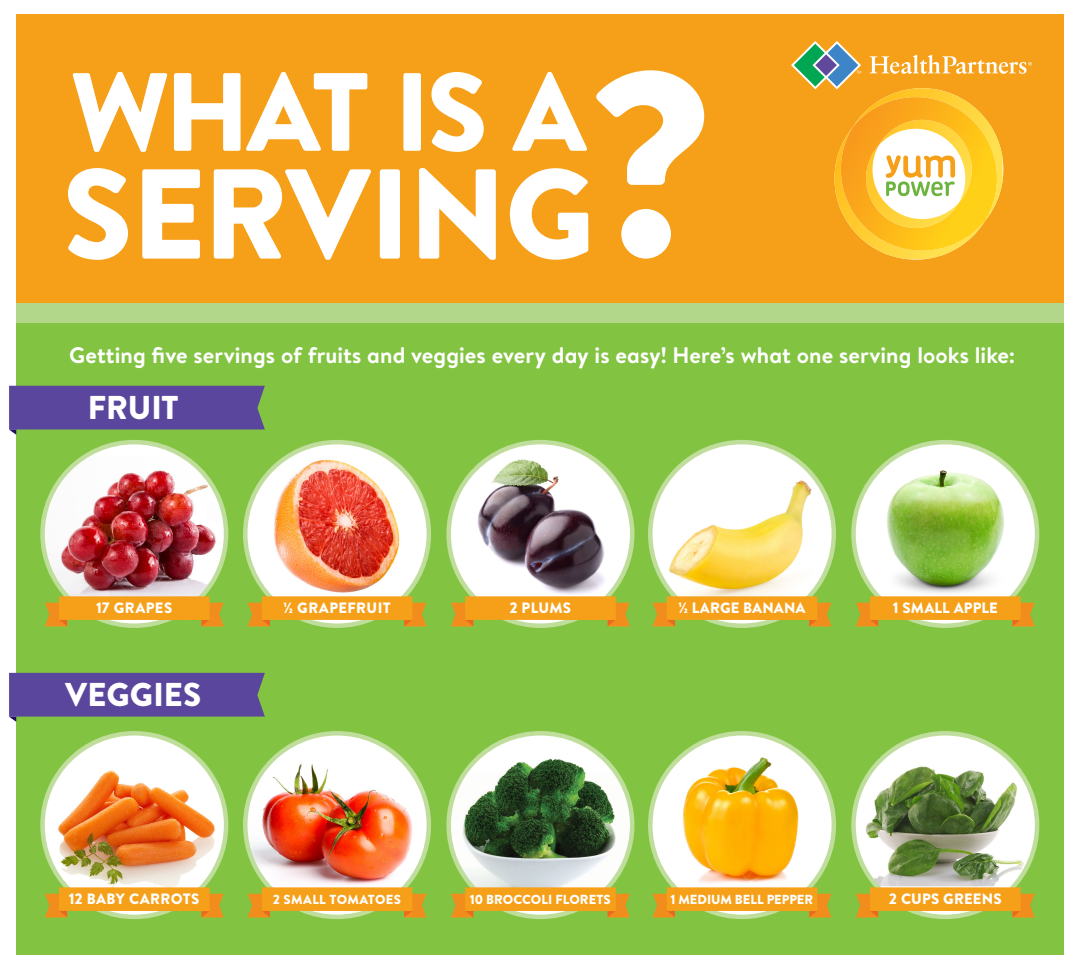
<style>
.page{position:relative;width:1080px;height:972px;background:#fff}
.page>*{position:absolute;margin:0;border:0;box-sizing:border-box;transform-origin:0 0}
.t1{font:900 127.5px "Brandon Text";letter-spacing:-.005em;color:#fff}
.t2{font:900 111px "Brandon Text";letter-spacing:-.03em;color:#fff}
.t3{font:900 33px "Brandon Text";color:#fff}
.t4{font:700 22.5px "Brandon Text";letter-spacing:.005em;color:#fff}
.t5{font:900 15px "Brandon Text";letter-spacing:.015em;color:#fff}
.t6{font:900 13.12px "Brandon Text";letter-spacing:.005em;color:#fff}
</style>
<div class="page">
<div style="left:16px;top:14px;width:1048px;height:309px;background:#f6a01a"></div>
<div style="left:16px;top:323px;width:1048px;height:632px;background:#82c341"></div>
<svg style="left:596px;top:70px;width:108px;height:189px"></svg>
<div style="left:16px;top:303px;width:1048px;height:20px;background:#b3d78a"></div>
<img style="left:251px;top:447px;width:172px;height:156px">
<div style="left:243px;top:440px;width:188px;height:188px;border:4px solid #bfdd9b;border-radius:50%"></div>
<svg style="left:245px;top:733px;width:184px;height:184px;background:#f4f9ee"></svg>
<img style="left:245px;top:753px;width:184px;height:134px">
<div style="left:243px;top:731px;width:188px;height:188px;border:4px solid #bfdd9b;border-radius:50%"></div>
<img style="left:451px;top:444px;width:181px;height:159px">
<div style="left:446px;top:440px;width:188px;height:188px;border:4px solid #bfdd9b;border-radius:50%"></div>
<img style="left:449px;top:733px;width:183px;height:184px;border-radius:92px">
<div style="left:446px;top:731px;width:188px;height:188px;border:4px solid #bfdd9b;border-radius:50%"></div>
<svg style="left:650px;top:442px;width:184px;height:184px"></svg>
<img style="left:650px;top:459px;width:181px;height:145px">
<div style="left:648px;top:440px;width:188px;height:188px;border:4px solid #bfdd9b;border-radius:50%"></div>
<img style="left:650px;top:733px;width:184px;height:162px">
<div style="left:648px;top:731px;width:188px;height:188px;border:4px solid #bfdd9b;border-radius:50%"></div>
<svg style="left:854px;top:442px;width:183px;height:184px;background:#f3f8ec"></svg>
<img style="left:866px;top:450px;width:155px;height:153px">
<div style="left:851px;top:440px;width:188px;height:188px;border:4px solid #bfdd9b;border-radius:50%"></div>
<svg style="left:854px;top:733px;width:183px;height:184px;background:#f3f8ed"></svg>
<img style="left:854px;top:751px;width:183px;height:135px">
<div style="left:851px;top:731px;width:188px;height:188px;border:4px solid #bfdd9b;border-radius:50%"></div>
<svg style="left:43px;top:442px;width:183px;height:184px"></svg>
<img style="left:43px;top:457px;width:183px;height:146px">
<div style="left:40px;top:440px;width:188px;height:188px;border:4px solid #bfdd9b;border-radius:50%"></div>
<svg style="left:43px;top:733px;width:183px;height:184px"></svg>
<img style="left:43px;top:747px;width:183px;height:147px">
<div style="left:40px;top:731px;width:188px;height:188px;border:4px solid #bfdd9b;border-radius:50%"></div>
<svg style="left:201px;top:603px;width:23px;height:23px"></svg>
<svg style="left:45px;top:603px;width:22px;height:23px"></svg>
<div style="left:59px;top:596px;width:151px;height:24px;background:#f6a01a"></div>
<svg style="left:404px;top:603px;width:22px;height:23px"></svg>
<svg style="left:248px;top:603px;width:22px;height:23px"></svg>
<div style="left:262px;top:596px;width:150px;height:24px;background:#f6a01a"></div>
<svg style="left:809px;top:603px;width:22px;height:23px"></svg>
<svg style="left:653px;top:603px;width:22px;height:23px"></svg>
<div style="left:667px;top:596px;width:150px;height:24px;background:#f6a01a"></div>
<svg style="left:608px;top:603px;width:22px;height:23px"></svg>
<svg style="left:451px;top:603px;width:22px;height:23px"></svg>
<div style="left:465px;top:596px;width:151px;height:24px;background:#f6a01a"></div>
<svg style="left:1012px;top:603px;width:23px;height:23px"></svg>
<svg style="left:856px;top:603px;width:22px;height:23px"></svg>
<div style="left:870px;top:596px;width:151px;height:24px;background:#f6a01a"></div>
<svg style="left:809px;top:894px;width:22px;height:23px"></svg>
<svg style="left:653px;top:894px;width:22px;height:23px"></svg>
<div style="left:667px;top:887px;width:150px;height:24px;background:#f6a01a"></div>
<svg style="left:201px;top:894px;width:23px;height:23px"></svg>
<svg style="left:45px;top:894px;width:22px;height:23px"></svg>
<div style="left:59px;top:887px;width:151px;height:24px;background:#f6a01a"></div>
<svg style="left:404px;top:894px;width:22px;height:23px"></svg>
<svg style="left:248px;top:894px;width:22px;height:23px"></svg>
<div style="left:262px;top:887px;width:150px;height:24px;background:#f6a01a"></div>
<svg style="left:608px;top:894px;width:22px;height:23px"></svg>
<svg style="left:451px;top:894px;width:22px;height:23px"></svg>
<div style="left:465px;top:887px;width:151px;height:24px;background:#f6a01a"></div>
<svg style="left:791px;top:41px;width:241px;height:219px"></svg>
<svg style="left:9px;top:386px;width:256px;height:49px;background:#5f5590"></svg>
<svg style="left:9px;top:673px;width:256px;height:49px;background:#5f5591"></svg>
<svg style="left:1012px;top:894px;width:23px;height:23px"></svg>
<svg style="left:856px;top:894px;width:22px;height:23px"></svg>
<div style="left:870px;top:887px;width:151px;height:24px;background:#f6a01a"></div>
<h2 class="t2" style="left:71px;top:34px;width:517px">WHAT IS A</h2>
<h1 class="t1" style="left:62px;top:124px;width:534px">SERVING</h1>
<p class="t4" style="left:69px;top:340px;width:948px">Getting five servings of fruits and veggies every day is easy! Here’s what one serving looks like:</p>
<h3 class="t3" style="left:88px;top:384px;width:93px">FRUIT</h3>
<p class="t5" style="left:96px;top:598px;width:78px">17 GRAPES</p>
<p class="t5" style="left:283px;top:598px;width:109px">½ GRAPEFRUIT</p>
<p class="t5" style="left:509px;top:598px;width:63px">2 PLUMS</p>
<p class="t5" style="left:678px;top:598px;width:129px">½ LARGE BANANA</p>
<p class="t5" style="left:893px;top:598px;width:106px">1 SMALL APPLE</p>
<h3 class="t3" style="left:65px;top:672px;width:137px">VEGGIES</h3>
<p class="t5" style="left:69px;top:889px;width:132px">12 BABY CARROTS</p>
<p class="t6" style="left:273px;top:890px;width:130px">2 SMALL TOMATOES</p>
<p class="t6" style="left:470px;top:890px;width:142px">10 BROCCOLI FLORETS</p>
<p class="t6" style="left:671px;top:890px;width:144px">1 MEDIUM BELL PEPPER</p>
<p class="t5" style="left:889px;top:889px;width:114px">2 CUPS GREENS</p>
</div>
